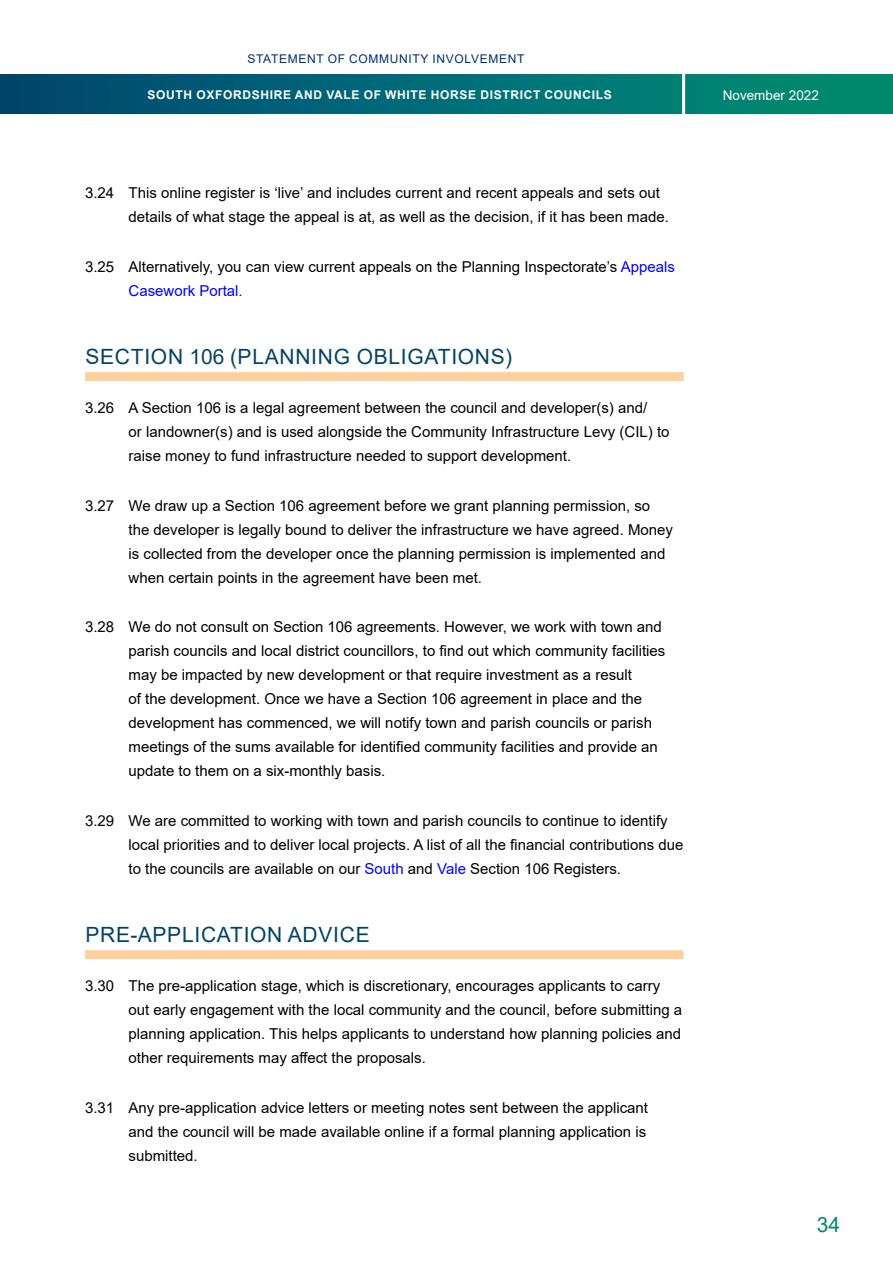
<style>
.page{position:relative;width:893px;height:1263px;background:#fff}
.page>*{position:absolute;margin:0;border:0;box-sizing:border-box;transform-origin:0 0}
.NEW_2nd_title{font:21px "Arial";letter-spacing:.035em;color:#004366}
.t1{font:21px "Arial";color:#00896b}
.t2{font:15px/24px "Arial";color:#000}
.t3{font:13.5px "Arial";color:#fff}
.t4{font:700 12px "Arial";letter-spacing:.055em;color:#fff}
.t5{font:12px "Arial";letter-spacing:.055em;color:#002d74}
.s1{color:#00f}
</style>
<div class="page">
<div style="left:0;top:75px;width:893px;height:39px;background:linear-gradient(to right,#004774,#009073)"></div>
<hr style="left:682px;top:64px;width:3px;height:53px;background:#fff">
<div style="left:85px;top:372px;width:599px;height:9px;background:#fcd19d"></div>
<div style="left:85px;top:950px;width:599px;height:9px;background:#fcd19d"></div>
<p class="t5" style="left:248px;top:50px;width:278px">STATEMENT OF COMMUNITY INVOLVEMENT</p>
<p class="t4" style="left:148px;top:86px;width:466px">SOUTH OXFORDSHIRE AND VALE OF WHITE HORSE DISTRICT COUNCILS</p>
<p class="t2" style="left:129px;top:181px;width:542px;text-indent:-44px">3.24 This online register is ‘live’ and includes current and recent appeals and sets out details of what stage the appeal is at, as well as the decision, if it has been made.</p>
<p class="t2" style="left:129px;top:254px;width:548px;text-indent:-44px">3.25 Alternatively, you can view current appeals on the Planning Inspectorate’s <span class="s1">Appeals<br>Casework Portal.</span></p>
<p class="NEW_2nd_title" style="left:85px;top:342px;width:428px">SECTION 106 (PLANNING OBLIGATIONS)</p>
<p class="t2" style="left:129px;top:396px;width:543px;text-indent:-44px">3.26 A Section 106 is a legal agreement between the council and developer(s) and/<br>or landowner(s) and is used alongside the Community Infrastructure Levy (CIL) to raise money to fund infrastructure needed to support development.</p>
<p class="t2" style="left:129px;top:493px;width:546px;text-indent:-44px">3.27 We draw up a Section 106 agreement before we grant planning permission, so the developer is legally bound to deliver the infrastructure we have agreed. Money is collected from the developer once the planning permission is implemented and when certain points in the agreement have been met.</p>
<p class="t2" style="left:129px;top:615px;width:538px;text-indent:-44px">3.28 We do not consult on Section 106 agreements. However, we work with town and parish councils and local district councillors, to find out which community facilities may be impacted by new development or that require investment as a result<br>of the development. Once we have a Section 106 agreement in place and the development has commenced, we will notify town and parish councils or parish meetings of the sums available for identified community facilities and provide an update to them on a six-monthly basis.</p>
<p class="t2" style="left:129px;top:808px;width:557px;text-indent:-44px">3.29 We are committed to working with town and parish councils to continue to identify local priorities and to deliver local projects. A list of all the financial contributions due to the councils are available on our <span class="s1">South</span> and <span class="s1">Vale</span> Section 106 Registers.</p>
<p class="NEW_2nd_title" style="left:85px;top:920px;width:286px">PRE-APPLICATION ADVICE</p>
<p class="t2" style="left:129px;top:974px;width:555px;text-indent:-44px">3.30 The pre-application stage, which is discretionary, encourages applicants to carry out early engagement with the local community and the council, before submitting a planning application. This helps applicants to understand how planning policies and other requirements may affect the proposals.</p>
<p class="t2" style="left:129px;top:1095px;width:521px;text-align:justify;text-indent:-44px">3.31 Any pre-application advice letters or meeting notes sent between the applicant and the council will be made available online if a formal planning application is submitted.</p>
<p class="t3" style="left:723px;top:86px;width:98px">November 2022</p>
<h1 class="t1" style="left:817px;top:1210px;width:25px">34</h1>
</div>
